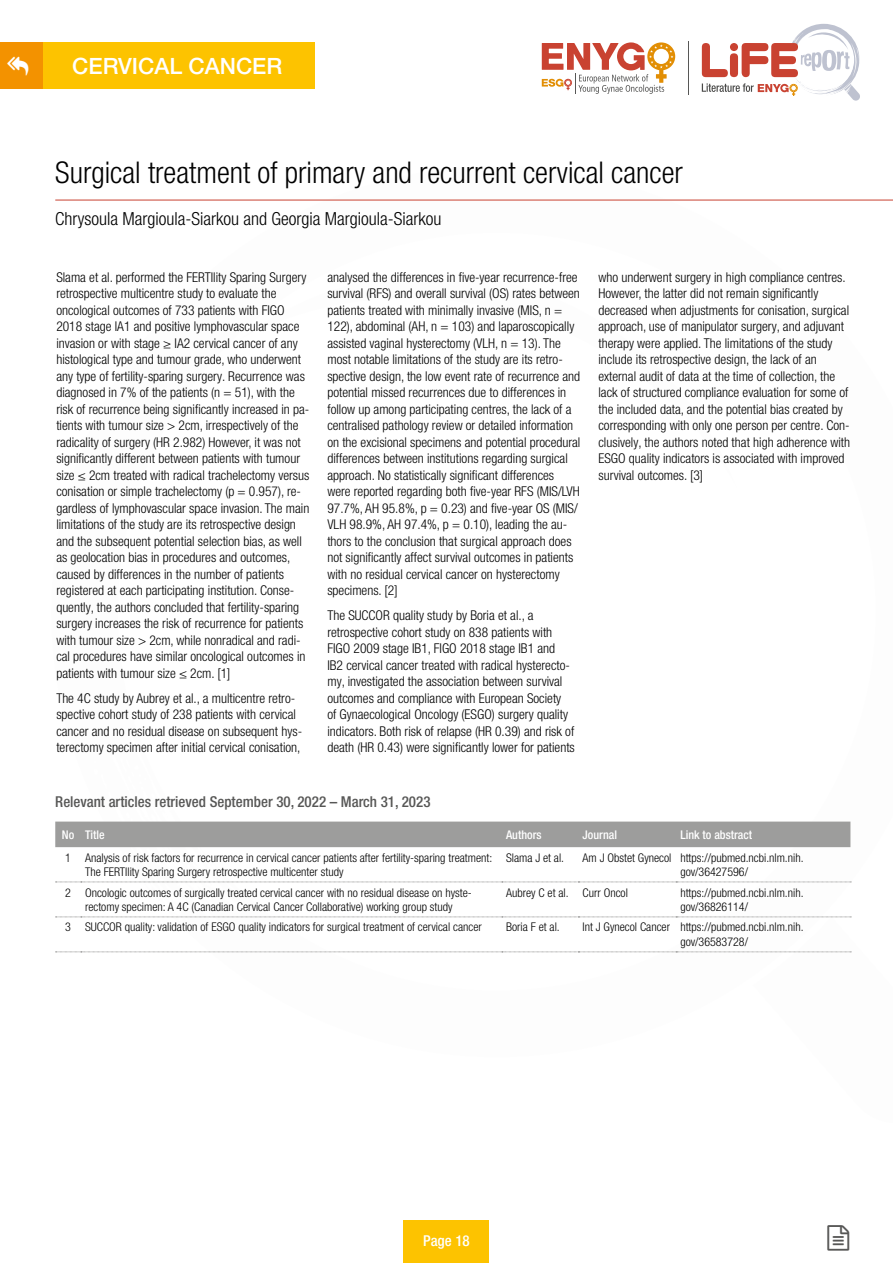
<style>
.page{position:relative;width:893px;height:1263px;background:#fff}
.page>*{position:absolute;margin:0;border:0;box-sizing:border-box;transform-origin:0 0}
.t1{font:300 condensed 30px "Helvetica Neue LT Pro";color:#000}
.t2{font:500 22.5px "Helvetica Neue LT Pro";color:#fff}
.t3{font:300 condensed 18px "Helvetica Neue LT Pro";color:#000}
.t4{font:500 condensed 15px "Helvetica Neue LT Pro";color:#575756}
.t5{font:500 condensed 15px "Helvetica Neue LT Pro";color:#fff}
.t6{font:300 condensed 13.5px/16.5px "Helvetica Neue LT Pro";color:#000}
.t7{font:300 condensed 12px/14.4px "Helvetica Neue LT Pro";color:#000}
.t8{font:500 condensed 12px "Helvetica Neue LT Pro";color:#fff}
</style>
<div class="page">
<div style="left:404px;top:1220px;width:85px;height:43px;background:#fdc300"></div>
<div style="left:0;top:43px;width:315px;height:46px;background:#fdc300"></div>
<svg style="left:542px;top:42px;width:133px;height:52px"></svg>
<hr style="left:688px;top:42px;width:1px;height:53px;background:#575756">
<svg style="left:702px;top:24px;width:158px;height:77px"></svg>
<div style="left:0;top:43px;width:43px;height:46px;background:#f39200"></div>
<hr style="left:55px;top:200px;width:838px;height:1px;background:#c94231">
<div style="left:55px;top:821px;width:795px;height:26px;background:#9d9d9c"></div>
<svg style="left:55px;top:882px;width:796px;height:1px"></svg>
<svg style="left:55px;top:916px;width:797px;height:37px"></svg>
<h2 class="t2" style="left:72px;top:53px;width:212px">CERVICAL CANCER</h2>
<h1 class="t1" style="left:55px;top:155px;width:629px">Surgical treatment of primary and recurrent cervical cancer</h1>
<h3 class="t3" style="left:55px;top:209px;width:388px">Chrysoula Margioula-Siarkou and Georgia Margioula-Siarkou</h3>
<p class="t6" style="left:56px;top:269px;width:255px">Slama et al. performed the FERTIlity Sparing Surgery retrospective multicentre study to evaluate the oncological outcomes of 733 patients with FIGO 2018 stage IA1 and positive lymphovascular space invasion or with stage ≥ IA2 cervical cancer of any histological type and tumour grade, who underwent any type of fertility-sparing surgery. Recurrence was diagnosed in 7% of the patients (n = 51), with the risk of recurrence being significantly increased in pa&shy;tients with tumour size &gt; 2cm, irrespectively of the radicality of surgery (HR 2.982) However, it was not significantly different between patients with tumour size ≤ 2cm treated with radical trachelectomy versus conisation or simple trachelectomy (p = 0.957), re&shy;gardless of lymphovascular space invasion. The main limitations of the study are its retrospective design and the subsequent potential selection bias, as well as geolocation bias in procedures and outcomes, caused by differences in the number of patients registered at each participating institution. Conse&shy;quently, the authors concluded that fertility-sparing surgery increases the risk of recurrence for patients with tumour size &gt; 2cm, while nonradical and radi&shy;cal procedures have similar oncological outcomes in patients with tumour size ≤ 2cm. [1]</p>
<p class="t6" style="left:56px;top:690px;width:247px">The 4C study by Aubrey et al., a multicentre retro&shy;spective cohort study of 238 patients with cervical cancer and no residual disease on subsequent hys&shy;terectomy specimen after initial cervical conisation,</p>
<p class="t6" style="left:327px;top:269px;width:255px">analysed the differences in five-year recurrence-free survival (RFS) and overall survival (OS) rates between patients treated with minimally invasive (MIS, n = 122), abdominal (AH, n = 103) and laparoscopically assisted vaginal hysterectomy (VLH, n = 13). The most notable limitations of the study are its retro&shy;spective design, the low event rate of recurrence and potential missed recurrences due to differences in follow up among participating centres, the lack of a centralised pathology review or detailed information on the excisional specimens and potential procedural differences between institutions regarding surgical approach. No statistically significant differences were reported regarding both five-year RFS (MIS/LVH 97.7%, AH 95.8%, p = 0.23) and five-year OS (MIS/ VLH 98.9%, AH 97.4%, p = 0.10), leading the au&shy;thors to the conclusion that surgical approach does not significantly affect survival outcomes in patients with no residual cervical cancer on hysterectomy specimens. [2]</p>
<p class="t6" style="left:327px;top:607px;width:249px">The SUCCOR quality study by Boria et al., a retrospective cohort study on 838 patients with FIGO 2009 stage IB1, FIGO 2018 stage IB1 and<br>IB2 cervical cancer treated with radical hysterecto&shy;my, investigated the association between survival outcomes and compliance with European Society<br>of Gynaecological Oncology (ESGO) surgery quality indicators. Both risk of relapse (HR 0.39) and risk of death (HR 0.43) were significantly lower for patients</p>
<p class="t6" style="left:598px;top:268px;width:253px">who underwent surgery in high compliance centres.<br>However, the latter did not remain significantly decreased when adjustments for conisation, surgical approach, use of manipulator surgery, and adjuvant therapy were applied. The limitations of the study include its retrospective design, the lack of an external audit of data at the time of collection, the lack of structured compliance evaluation for some of the included data, and the potential bias created by corresponding with only one person per centre. Con&shy;clusively, the authors noted that high adherence with ESGO quality indicators is associated with improved survival outcomes. [3]</p>
<p class="t4" style="left:55px;top:792px;width:377px">Relevant articles retrieved September 30, 2022 – March 31, 2023</p>
<p class="t8" style="left:62px;top:827px;width:44px">No Title</p>
<p class="t8" style="left:506px;top:827px;width:37px">Authors</p>
<p class="t8" style="left:583px;top:827px;width:36px">Journal</p>
<p class="t8" style="left:680px;top:827px;width:73px">Link to abstract</p>
<p class="t7" style="left:85px;top:850px;width:409px;text-indent:-20px">1 Analysis of risk factors for recurrence in cervical cancer patients after fertility-sparing treatment:<br>The FERTIlity Sparing Surgery retrospective multicenter study</p>
<p class="t7" style="left:506px;top:850px;width:60px">Slama J et al.</p>
<p class="t7" style="left:680px;top:850px;width:125px;text-indent:-98px">Am J Obstet Gynecol https://pubmed.ncbi.nlm.nih. gov/36427596/</p>
<p class="t7" style="left:65px;top:885px;width:408px;text-align:center">2 Oncologic outcomes of surgically treated cervical cancer with no residual disease on hyste&shy;rectomy specimen: A 4C (Canadian Cervical Cancer Collaborative) working group study</p>
<p class="t7" style="left:506px;top:885px;width:123px">Aubrey C et al. Curr Oncol</p>
<p class="t7" style="left:680px;top:885px;width:125px">https://pubmed.ncbi.nlm.nih. gov/36826114/</p>
<p class="t7" style="left:65px;top:920px;width:418px">3 SUCCOR quality: validation of ESGO quality indicators for surgical treatment of cervical cancer</p>
<p class="t7" style="left:506px;top:920px;width:55px">Boria F et al.</p>
<p class="t7" style="left:680px;top:920px;width:125px;text-indent:-98px">Int J Gynecol Cancer https://pubmed.ncbi.nlm.nih. gov/36583728/</p>
<p class="t5" style="left:423px;top:1232px;width:48px">Page 18</p>
</div>
